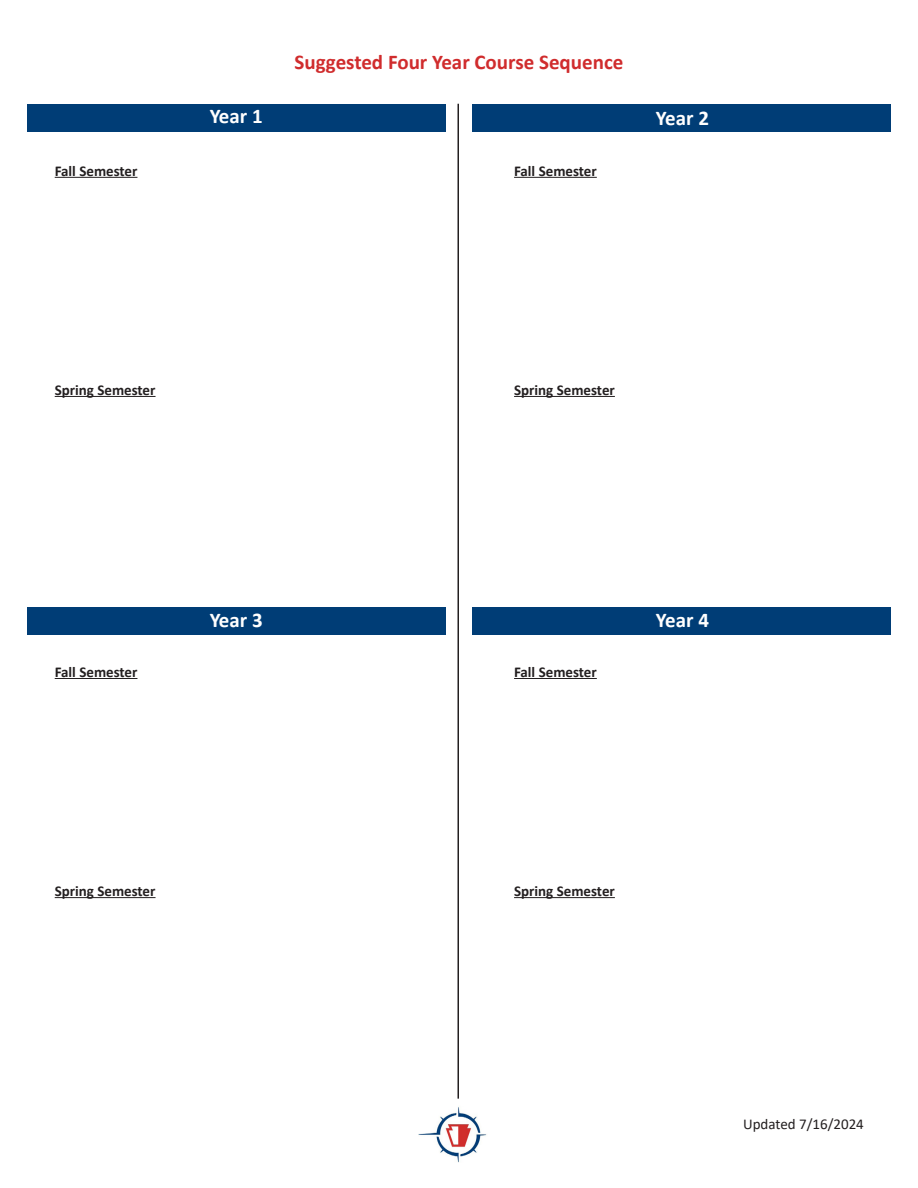
<style>
.page{position:relative;width:918px;height:1188px;background:#fff}
.page>*{position:absolute;margin:0;border:0;box-sizing:border-box;transform-origin:0 0}
.t1{font:700 21px "Calibri";color:#d02c2d}
.t2{font:700 21px "Calibri";color:#fff}
.t3{font:700 15px "Calibri";color:#231f20}
.t4{font:15px "Calibri";color:#231f20}
</style>
<div class="page">
<div style="left:27px;top:104px;width:419px;height:28px;background:#003d76"></div>
<div style="left:27px;top:607px;width:419px;height:27px;background:#003d76"></div>
<div style="left:472px;top:104px;width:419px;height:28px;background:#003d76"></div>
<div style="left:472px;top:607px;width:419px;height:27px;background:#003d76"></div>
<hr style="left:458px;top:104px;width:1px;height:995px;background:#231f20">
<hr style="left:55px;top:177px;width:82px;height:1px;background:#231f20">
<hr style="left:55px;top:678px;width:82px;height:1px;background:#231f20">
<hr style="left:514px;top:177px;width:83px;height:1px;background:#231f20">
<hr style="left:514px;top:678px;width:83px;height:1px;background:#231f20">
<hr style="left:55px;top:396px;width:101px;height:1px;background:#231f20">
<hr style="left:55px;top:897px;width:101px;height:1px;background:#231f20">
<hr style="left:514px;top:396px;width:101px;height:1px;background:#231f20">
<hr style="left:514px;top:897px;width:101px;height:1px;background:#231f20">
<img style="left:418px;top:1107px;width:69px;height:56px">
<p class="t3" style="left:55px;top:160px;width:84px">Fall Semester</p>
<p class="t2" style="left:210px;top:101px;width:55px">Year 1</p>
<p class="t1" style="left:295px;top:47px;width:330px">Suggested Four Year Course Sequence</p>
<p class="t3" style="left:514px;top:160px;width:84px">Fall Semester</p>
<p class="t2" style="left:656px;top:103px;width:55px">Year 2</p>
<p class="t3" style="left:55px;top:379px;width:102px">Spring Semester</p>
<p class="t3" style="left:514px;top:379px;width:102px">Spring Semester</p>
<p class="t3" style="left:55px;top:661px;width:84px">Fall Semester</p>
<p class="t2" style="left:210px;top:605px;width:55px">Year 3</p>
<p class="t3" style="left:55px;top:880px;width:102px">Spring Semester</p>
<p class="t3" style="left:514px;top:661px;width:84px">Fall Semester</p>
<p class="t2" style="left:656px;top:606px;width:55px">Year 4</p>
<p class="t3" style="left:514px;top:880px;width:102px">Spring Semester</p>
<p class="t4" style="left:743px;top:1114px;width:122px">Updated 7/16/2024</p>
</div>
